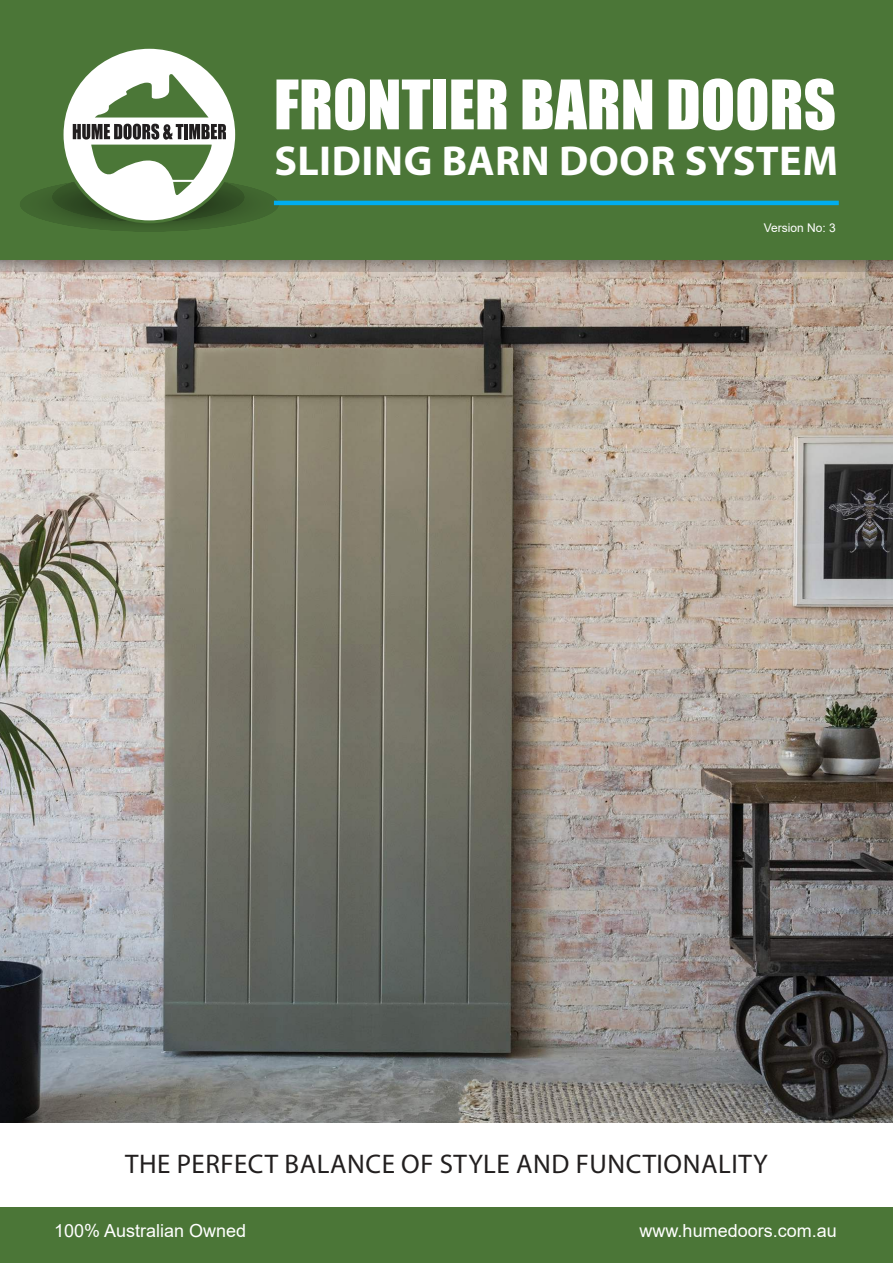
<style>
.page{position:relative;width:893px;height:1263px;background:#fff}
.page>*{position:absolute;margin:0;border:0;box-sizing:border-box;transform-origin:0 0}
.t1{font:63px "Impact";color:#fff}
.t2{font:700 42px "Myriad Pro";letter-spacing:.015em;color:#fff}
.t3{font:27px "Myriad Pro";letter-spacing:.02em;color:#221f1f}
.t4{font:18px "Arial";color:#fff}
.t5{font:12px "Arial";color:#fff}
</style>
<div class="page">
<img style="left:0;top:272px;width:893px;height:851px">
<div style="left:0;top:1208px;width:893px;height:55px;background:#4b7637"></div>
<svg style="left:0;top:260px;width:893px;height:12px;background:#9d9086"></svg>
<div style="left:0;top:0;width:893px;height:260px;background:#4b7637"></div>
<img style="left:52px;top:186px;width:81px;height:36px">
<div style="left:62px;top:47px;width:175px;height:175px;background:#fff;border-radius:50%"></div>
<svg style="left:95px;top:74px;width:114px;height:44px"></svg>
<svg style="left:73px;top:124px;width:153px;height:72px"></svg>
<hr style="left:274px;top:201px;width:565px;height:4px;background:#00adef">
<h1 class="t1" style="left:274px;top:71px;width:564px">FRONTIER BARN DOORS</h1>
<h2 class="t2" style="left:274px;top:136px;width:565px">SLIDING BARN DOOR SYSTEM</h2>
<p class="t5" style="left:764px;top:223px;width:74px">Version No: 3</p>
<p class="t3" style="left:125px;top:1153px;width:644px">THE PERFECT BALANCE OF STYLE AND FUNCTIONALITY</p>
<p class="t4" style="left:54px;top:1223px;width:194px">100% Australian Owned</p>
<p class="t4" style="left:640px;top:1223px;width:199px">www.humedoors.com.au</p>
</div>
